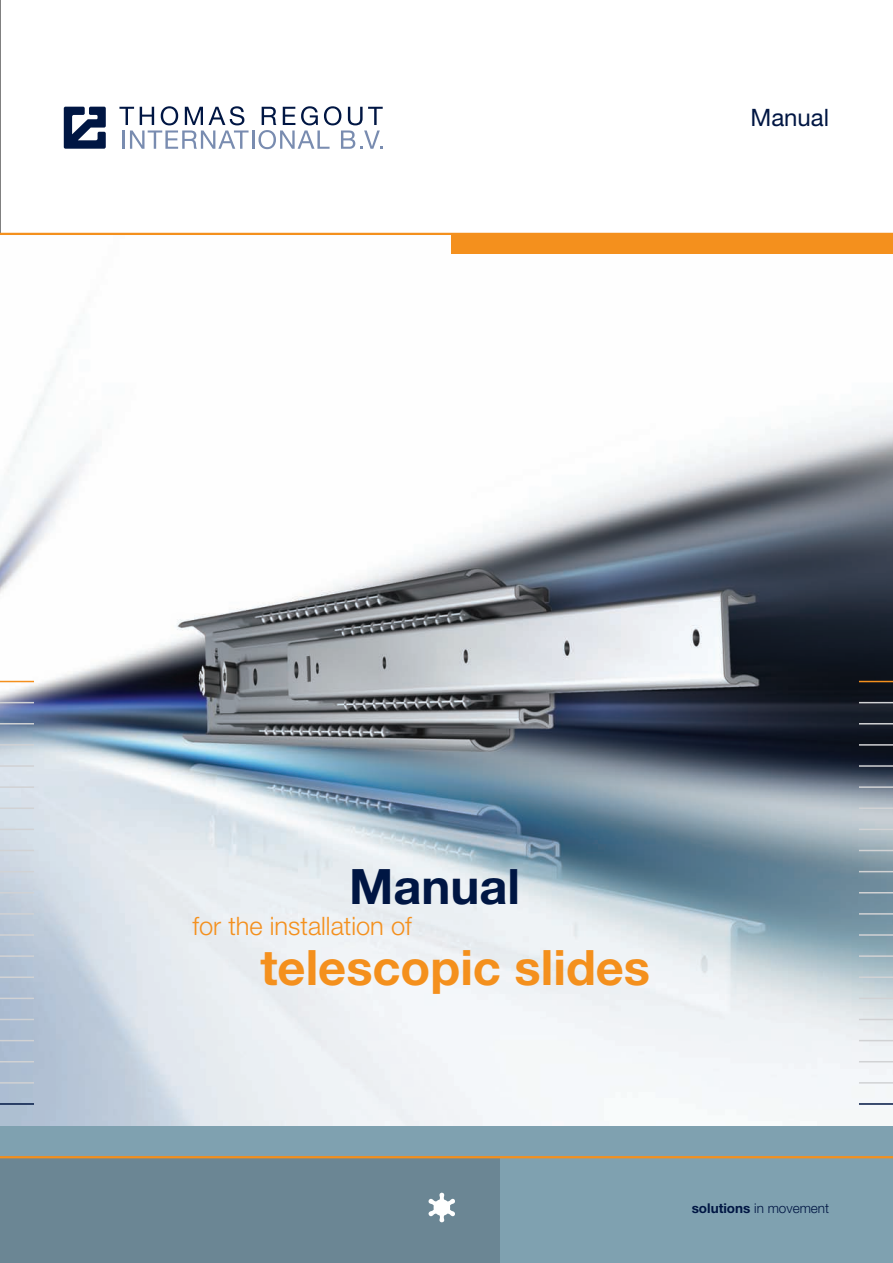
<style>
.page{position:relative;width:893px;height:1263px;background:#fff}
.page>*{position:absolute;margin:0;border:0;box-sizing:border-box;transform-origin:0 0}
.t1{font:700 48.9px "Helvetica Neue";color:#f4901d}
.t2{font:700 48.9px "Helvetica Neue";color:#001643}
.t3{font:300 25.5px "Helvetica Neue";color:#f4901d}
.t4{font:24px "Helvetica Neue";color:#001643}
.platte_tekts{font:300 13.5px "Helvetica Neue";color:#001643}
.s1{font-weight:700}
</style>
<div class="page">
<hr style="left:0;top:0;width:1px;height:1263px;background:#000">
<img style="left:0;top:235px;width:893px;height:892px">
<div style="left:0;top:1127px;width:893px;height:136px;background:#7fa1b0"></div>
<div style="left:0;top:1156px;width:500px;height:107px;background:#6b8694"></div>
<svg style="left:428px;top:1192px;width:27px;height:30px"></svg>
<svg style="left:64px;top:107px;width:42px;height:42px"></svg>
<svg style="left:119px;top:106px;width:264px;height:43px"></svg>
<hr style="left:0;top:233px;width:893px;height:2px;background:#f4901d">
<div style="left:451px;top:233px;width:442px;height:20px;background:#f4901d"></div>
<hr style="left:0;top:702px;width:34px;height:1px;background:#d1d2d4">
<hr style="left:0;top:723px;width:34px;height:1px;background:#d1d2d4">
<hr style="left:0;top:744px;width:34px;height:2px;background:#d1d2d4">
<hr style="left:0;top:765px;width:34px;height:2px;background:#d1d2d4">
<hr style="left:0;top:786px;width:34px;height:2px;background:#d1d2d4">
<hr style="left:0;top:807px;width:34px;height:2px;background:#d1d2d4">
<hr style="left:0;top:829px;width:34px;height:1px;background:#d1d2d4">
<hr style="left:0;top:850px;width:34px;height:1px;background:#d1d2d4">
<hr style="left:0;top:871px;width:34px;height:1px;background:#d1d2d4">
<hr style="left:0;top:892px;width:34px;height:1px;background:#d1d2d4">
<hr style="left:0;top:913px;width:34px;height:2px;background:#d1d2d4">
<hr style="left:0;top:934px;width:34px;height:2px;background:#d1d2d4">
<hr style="left:0;top:955px;width:34px;height:2px;background:#d1d2d4">
<hr style="left:0;top:976px;width:34px;height:2px;background:#d1d2d4">
<hr style="left:0;top:997px;width:34px;height:2px;background:#d1d2d4">
<hr style="left:0;top:1019px;width:34px;height:1px;background:#d1d2d4">
<hr style="left:0;top:1040px;width:34px;height:1px;background:#d1d2d4">
<hr style="left:0;top:1061px;width:34px;height:1px;background:#d1d2d4">
<hr style="left:0;top:1082px;width:34px;height:1px;background:#d1d2d4">
<hr style="left:0;top:681px;width:34px;height:1px;background:#f4901d">
<hr style="left:0;top:1103px;width:34px;height:2px;background:#001643">
<hr style="left:859px;top:702px;width:34px;height:1px;background:#d1d2d4">
<hr style="left:859px;top:723px;width:34px;height:1px;background:#d1d2d4">
<hr style="left:859px;top:744px;width:34px;height:2px;background:#d1d2d4">
<hr style="left:859px;top:765px;width:34px;height:2px;background:#d1d2d4">
<hr style="left:859px;top:786px;width:34px;height:2px;background:#d1d2d4">
<hr style="left:859px;top:807px;width:34px;height:2px;background:#d1d2d4">
<hr style="left:859px;top:829px;width:34px;height:1px;background:#d1d2d4">
<hr style="left:859px;top:850px;width:34px;height:1px;background:#d1d2d4">
<hr style="left:859px;top:871px;width:34px;height:1px;background:#d1d2d4">
<hr style="left:859px;top:892px;width:34px;height:1px;background:#d1d2d4">
<hr style="left:859px;top:913px;width:34px;height:2px;background:#d1d2d4">
<hr style="left:859px;top:934px;width:34px;height:2px;background:#d1d2d4">
<hr style="left:859px;top:955px;width:34px;height:2px;background:#d1d2d4">
<hr style="left:859px;top:976px;width:34px;height:2px;background:#d1d2d4">
<hr style="left:859px;top:997px;width:34px;height:2px;background:#d1d2d4">
<hr style="left:859px;top:1019px;width:34px;height:1px;background:#d1d2d4">
<hr style="left:859px;top:1040px;width:34px;height:1px;background:#d1d2d4">
<hr style="left:859px;top:1061px;width:34px;height:1px;background:#d1d2d4">
<hr style="left:859px;top:1082px;width:34px;height:1px;background:#d1d2d4">
<hr style="left:859px;top:681px;width:34px;height:1px;background:#f4901d">
<hr style="left:859px;top:1103px;width:34px;height:2px;background:#001643">
<hr style="left:0;top:1156px;width:893px;height:2px;background:#f4901d">
<p class="t4" style="left:750px;top:103px;width:80px">Manual</p>
<p class="t2" style="left:349px;top:856px;width:172px">Manual</p>
<p class="t3" style="left:193px;top:910px;width:221px">for the installation of</p>
<p class="t1" style="left:260px;top:937px;width:391px">telescopic slides</p>
<p class="platte_tekts" style="left:692px;top:1200px;width:139px"><span class="s1">solutions</span> in movement</p>
</div>
